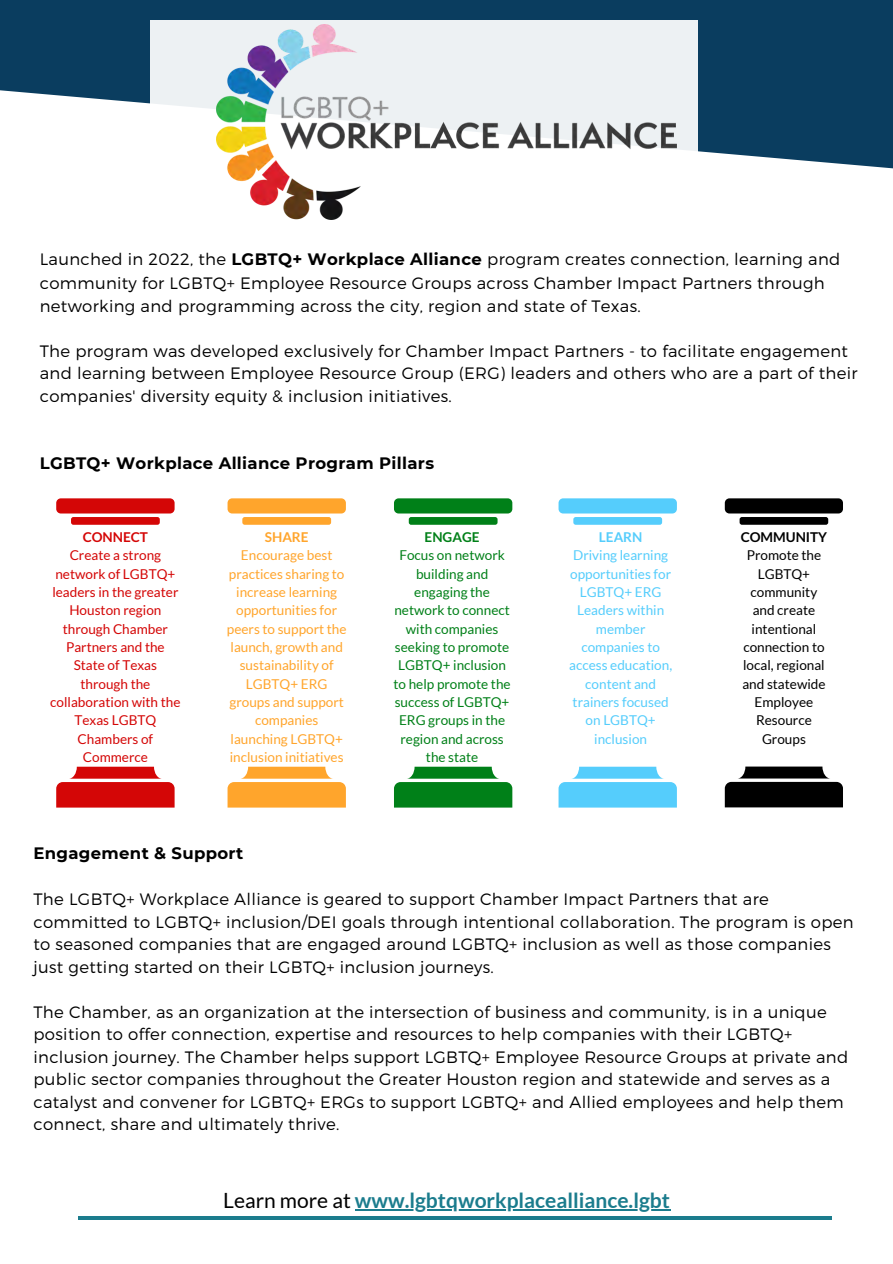
<style>
.page{position:relative;width:893px;height:1264px;background:#fff}
.page>*{position:absolute;margin:0;border:0;box-sizing:border-box;transform-origin:0 0}
.t1{font:700 21px "Lato";color:#1b7c8d}
.t2{font:300 16.5px/22.5px "Montserrat";letter-spacing:.02em;color:#000}
.t3{font:700 16.5px "Montserrat";letter-spacing:.02em;color:#000}
.t4{font:13.5px/18.3px "Lato";color:#ffa52c;text-align:center}
.t5{font:13.5px/18.3px "Lato";color:#008018;text-align:center}
.t6{font:13.5px/18.3px "Lato";color:#d40606;text-align:center}
.t7{font:13.5px/18.3px "Lato";color:#55cdfc;text-align:center}
.t8{font:13.5px/18.3px "Lato";color:#000;text-align:center}
.t9{font:700 13.5px "Lato";color:#d40606}
.t10{font:700 13.5px "Lato";color:#008018}
.t11{font:700 13.5px "Lato";color:#ffa52c}
.t12{font:700 13.5px "Lato";color:#55cdfc}
.s1{font-weight:700}
.s2{font-weight:400;color:#000}
</style>
<div class="page">
<hr style="left:78px;top:1216px;width:753px;height:3px;background:#1b7c8d">
<svg style="left:0;top:0;width:892px;height:169px;fill:#0a3d5f"></svg>
<div style="left:150px;top:20px;width:547px;height:195px;background:linear-gradient(to bottom,#e9eef0,#fff)"></div>
<img style="left:217px;top:25px;width:459px;height:194px">
<div style="left:71px;top:517px;width:89px;height:8px;background:#d40606;border-radius:2px"></div>
<div style="left:56px;top:498px;width:118px;height:15px;background:#d40606;border-radius:5px"></div>
<svg style="left:56px;top:766px;width:118px;height:41px"></svg>
<div style="left:242px;top:517px;width:89px;height:8px;background:#ffa52c;border-radius:2px"></div>
<div style="left:227px;top:498px;width:119px;height:15px;background:#ffa52c;border-radius:5px"></div>
<svg style="left:227px;top:766px;width:119px;height:41px"></svg>
<div style="left:409px;top:517px;width:88px;height:8px;background:#008018;border-radius:2px"></div>
<div style="left:394px;top:498px;width:118px;height:15px;background:#008018;border-radius:5px"></div>
<svg style="left:394px;top:766px;width:118px;height:41px"></svg>
<div style="left:573px;top:517px;width:89px;height:8px;background:#55cdfc;border-radius:2px"></div>
<div style="left:558px;top:498px;width:118px;height:15px;background:#55cdfc;border-radius:5px"></div>
<svg style="left:558px;top:766px;width:118px;height:41px"></svg>
<div style="left:739px;top:517px;width:89px;height:8px;background:#000;border-radius:2px"></div>
<div style="left:724px;top:498px;width:118px;height:15px;background:#000;border-radius:5px"></div>
<svg style="left:724px;top:766px;width:118px;height:41px"></svg>
<hr style="left:355px;top:1208px;width:315px;height:2px;background:#1b7c8d">
<p class="t2" style="left:40px;top:247px;width:802px;line-height:23.1px">Launched in 2022, the <span class="s1">LGBTQ+ Workplace Alliance</span> program creates connection, learning and community for LGBTQ+ Employee Resource Groups across Chamber Impact Partners through networking and programming across the city, region and state of Texas.</p>
<p class="t2" style="left:40px;top:338px;width:819px">The program was developed exclusively for Chamber Impact Partners - to facilitate engagement and learning between Employee Resource Group (ERG) leaders and others who are a part of their companies' diversity equity &amp; inclusion initiatives.</p>
<p class="t3" style="left:40px;top:453px;width:396px">LGBTQ+ Workplace Alliance Program Pillars</p>
<p class="t9" style="left:83px;top:529px;width:67px">CONNECT</p>
<p class="t6" style="left:50px;top:546px;width:132px">Create a strong network of LGBTQ+ leaders in the greater<br>Houston region through Chamber<br>Partners and the<br>State of Texas through the collaboration with the<br>Texas LGBTQ<br>Chambers of<br>Commerce</p>
<p class="t11" style="left:265px;top:529px;width:45px">SHARE</p>
<p class="t4" style="left:227px;top:546px;width:121px">Encourage best practices sharing to increase learning opportunities for peers to support the launch, growth and sustainability of<br>LGBTQ+ ERG groups and support companies launching LGBTQ+ inclusion initiatives</p>
<p class="t10" style="left:424px;top:529px;width:56px">ENGAGE</p>
<p class="t5" style="left:393px;top:546px;width:119px">Focus on network building and engaging the network to connect with companies seeking to promote<br>LGBTQ+ inclusion to help promote the success of LGBTQ+<br>ERG groups in the region and across the state</p>
<p class="t12" style="left:599px;top:529px;width:45px">LEARN</p>
<p class="t7" style="left:569px;top:546px;width:104px">Driving learning opportunities for<br>LGBTQ+ ERG<br>Leaders within member companies to access education, content and trainers focused on LGBTQ+ inclusion</p>
<p class="t8" style="left:740px;top:528px;width:88px"><span class="s1">COMMUNITY<br></span>Promote the<br>LGBTQ+ community and create intentional connection to local, regional and statewide<br>Employee<br>Resource<br>Groups</p>
<p class="t3" style="left:33px;top:843px;width:211px">Engagement &amp; Support</p>
<p class="t2" style="left:33px;top:887px;width:821px">The LGBTQ+ Workplace Alliance is geared to support Chamber Impact Partners that are committed to LGBTQ+ inclusion/DEI goals through intentional collaboration. The program is open to seasoned companies that are engaged around LGBTQ+ inclusion as well as those companies just getting started on their LGBTQ+ inclusion journeys.</p>
<p class="t2" style="left:33px;top:999px;width:816px">The Chamber, as an organization at the intersection of business and community, is in a unique position to offer connection, expertise and resources to help companies with their LGBTQ+ inclusion journey. The Chamber helps support LGBTQ+ Employee Resource Groups at private and public sector companies throughout the Greater Houston region and statewide and serves as a catalyst and convener for LGBTQ+ ERGs to support LGBTQ+ and Allied employees and help them connect, share and ultimately thrive.</p>
<p class="t1" style="left:223px;top:1187px;width:448px"><span class="s2">Learn more at</span> www.lgbtqworkplacealliance.lgbt</p>
</div>
